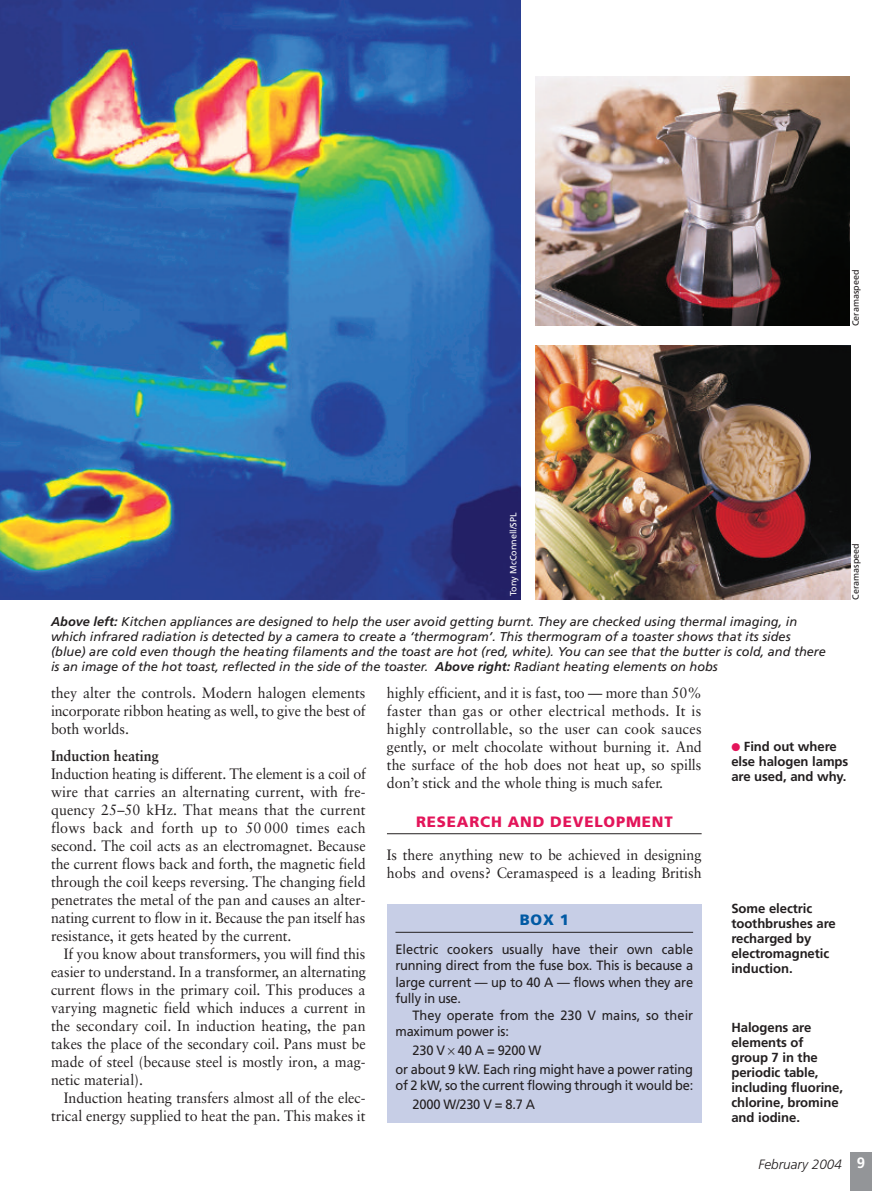
<style>
.page{position:relative;width:893px;height:1191px;background:#fff}
.page>*{position:absolute;margin:0;border:0;box-sizing:border-box;transform-origin:0 0}
.t1{font:15px/18px "Sabon";letter-spacing:-.005em;color:#231f20;text-align:justify;scale:.95 1}
.t2{font:900 15px "Frutiger";letter-spacing:.055em;color:#e3155a}
.t3{font:700 15px "Sabon";letter-spacing:-.005em;color:#231f20;scale:.95 1}
.t4{font:900 15px "Frutiger";color:#015aa4}
.t5{font:13.5px/16.5px "Frutiger";letter-spacing:-.015em;color:#231f20;scale:.95 1}
.t6{font:13.5px/16.5px "Frutiger";letter-spacing:.005em;color:#231f20;scale:.95 1}
.t7{font:italic 300 13.5px "Frutiger";color:#231f20}
.t8{font:700 13.2px/15px "Frutiger";letter-spacing:-.005em;color:#231f20}
.t9{font:italic 12.75px/15px "Frutiger";color:#231f20}
.t10{font:9px "Frutiger";color:#231f20}
.t11{font:9px "Frutiger";color:#fff}
.s1{font-weight:700}
.s2{color:#e3155a}
.s3{font-weight:700;font-style:normal;font-size:15px;color:#fff}
</style>
<div class="page">
<img style="left:0;top:0;width:520px;height:599px">
<img style="left:536px;top:77px;width:314px;height:249px">
<hr style="left:387px;top:833px;width:315px;height:1px;background:#231f20">
<div style="left:850px;top:1152px;width:22px;height:39px;background:#939598"></div>
<div style="left:387px;top:904px;width:315px;height:219px;background:#c7cee6"></div>
<hr style="left:395px;top:932px;width:298px;height:1px;background:#231f20">
<img style="left:536px;top:346px;width:314px;height:253px">
<p class="t10" style="left:852px;top:326px;width:58px;rotate:-90deg">Ceramaspeed</p>
<p class="t11" style="left:510px;top:596px;width:85px;rotate:-90deg">Tony McConnell/SPL</p>
<p class="t9" style="left:51px;top:614px;width:776px"><span class="s1">Above left:</span> Kitchen appliances are designed to help the user avoid getting burnt. They are checked using thermal imaging, in which infrared radiation is detected by a camera to create a ‘thermogram’. This thermogram of a toaster shows that its sides (blue) are cold even though the heating filaments and the toast are hot (red, white). You can see that the butter is cold, and there is an image of the hot toast, reflected in the side of the toaster. <span class="s1">Above right:</span> Radiant heating elements on hobs</p>
<p class="t10" style="left:852px;top:599px;width:58px;rotate:-90deg">Ceramaspeed</p>
<p class="t1" style="left:51px;top:685px;width:333px">they alter the controls. Modern halogen elements incorporate ribbon heating as well, to give the best of both worlds.</p>
<p class="t3" style="left:51px;top:749px;width:115px">Induction heating</p>
<p class="t1" style="left:51px;top:766px;width:333px">Induction heating is different. The element is a coil of wire that carries an alternating current, with fre&shy;quency 25–50 kHz. That means that the current flows back and forth up to 50 000 times each second. The coil acts as an electromagnet. Because the current flows back and forth, the magnetic field through the coil keeps reversing. The changing field penetrates the metal of the pan and causes an alter&shy;nating current to flow in it. Because the pan itself has resistance, it gets heated by the current.</p>
<p class="t1" style="left:51px;top:946px;width:333px;text-indent:13px">If you know about transformers, you will find this easier to understand. In a transformer, an alternating current flows in the primary coil. This produces a varying magnetic field which induces a current in the secondary coil. In induction heating, the pan takes the place of the secondary coil. Pans must be made of steel (because steel is mostly iron, a mag&shy;netic material).</p>
<p class="t1" style="left:51px;top:1090px;width:333px;text-align:right">Induction heating transfers almost all of the elec&shy;trical energy supplied to heat the pan. This makes it</p>
<p class="t1" style="left:387px;top:685px;width:333px">highly efficient, and it is fast, too — more than 50% faster than gas or other electrical methods. It is highly controllable, so the user can cook sauces gently, or melt chocolate without burning it. And the surface of the hob does not heat up, so spills don’t stick and the whole thing is much safer.</p>
<p class="t2" style="left:416px;top:815px;width:258px">RESEARCH AND DEVELOPMENT</p>
<p class="t1" style="left:387px;top:847px;width:333px">Is there anything new to be achieved in designing hobs and ovens? Ceramaspeed is a leading British</p>
<p class="t4" style="left:520px;top:913px;width:51px">BOX 1</p>
<p class="t5" style="left:395px;top:941px;width:315px;text-align:justify">Electric cookers usually have their own cable running direct from the fuse box. This is because a large current — up to 40 A — flows when they are fully in use.</p>
<p class="t6" style="left:395px;top:1007px;width:315px;text-indent:17px">They operate from the 230 V mains, so their maximum power is:</p>
<p class="t5" style="left:395px;top:1042px;width:315px;line-height:18.6px;text-indent:17px">230 V 40 A = 9200 W<br>or about 9 kW. Each ring might have a power rating</p>
<p class="t5" style="left:412px;top:1077px;width:297px;line-height:18.6px;text-indent:-17px">of 2 kW, so the current flowing through it would be:<br>2000 W/230 V = 8.7 A</p>
<p class="t8" style="left:731px;top:740px;width:118px"><span class="s2">●</span> Find out where else halogen lamps are used, and why.</p>
<p class="t8" style="left:731px;top:902px;width:106px">Some electric toothbrushes are recharged by electromagnetic induction.</p>
<p class="t8" style="left:731px;top:1020px;width:113px">Halogens are elements of group 7 in the periodic table, including fluorine, chlorine, bromine and iodine.</p>
<p class="t7" style="left:758px;top:1158px;width:108px">February 2004 <span class="s3">9</span></p>
</div>
